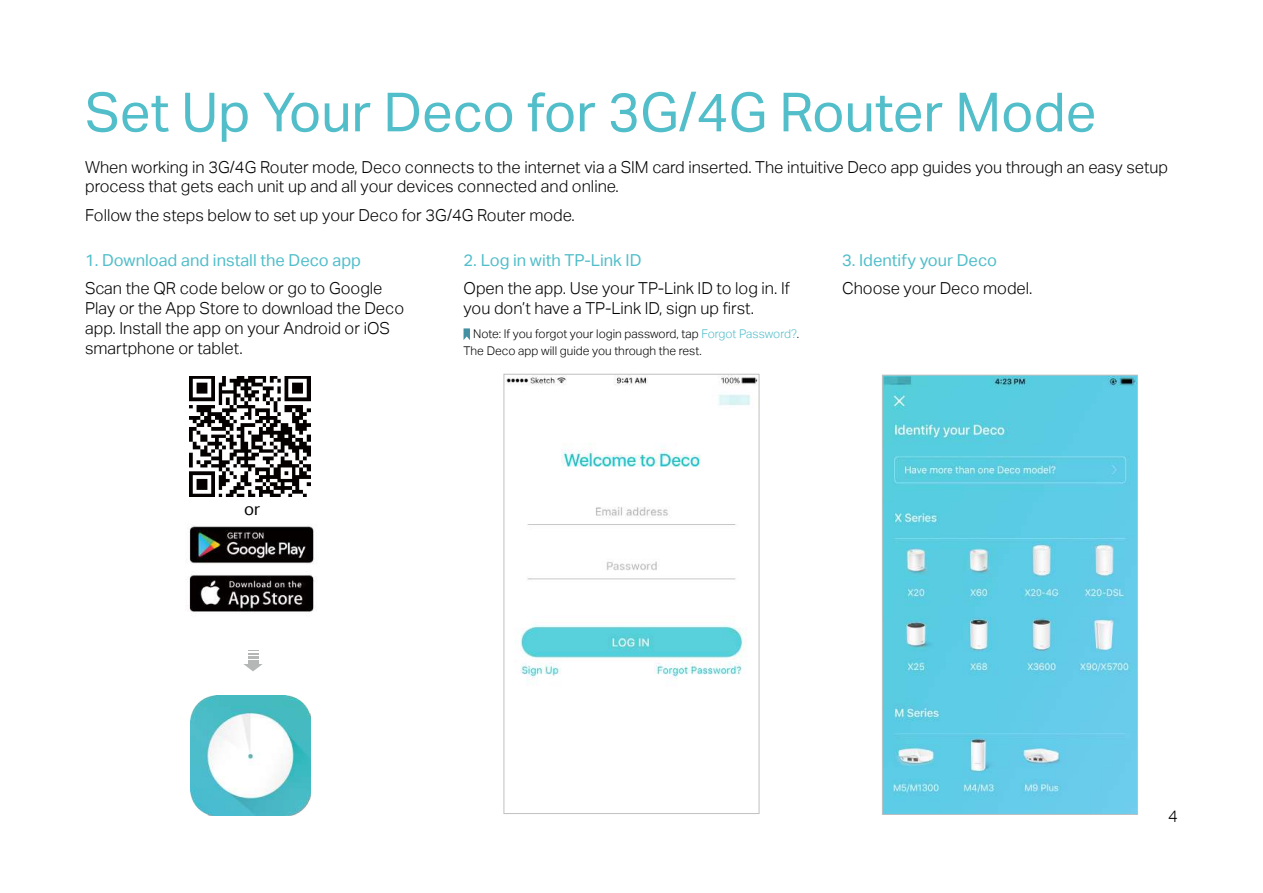
<style>
.page{position:relative;width:1263px;height:893px;background:#fff}
.page>*{position:absolute;margin:0;border:0;box-sizing:border-box;transform-origin:0 0}
.t1{font:54px "TP Link Aktiv Regular";color:#51beca}
.t2{font:16.65px "TP Link Aktiv Regular";color:#000}
.t3{font:16.5px/19.8px "TP Link Aktiv Light";color:#000}
.t4{font:16.5px "TP Link Aktiv Regular";color:#51beca}
.t5{font:12px/16.6px "TP Link Aktiv Light";color:#000}
.s1{color:#51beca}
</style>
<div class="page">
<svg style="left:243px;top:664px;width:20px;height:7px"></svg>
<div style="left:248px;top:660px;width:10px;height:6px;background:#b5b6b6"></div>
<svg style="left:248px;top:653px;width:10px;height:5px"></svg>
<img style="left:189px;top:525px;width:128px;height:87px">
<img style="left:190px;top:376px;width:120px;height:121px">
<img style="left:191px;top:696px;width:119px;height:120px">
<svg style="left:463px;top:328px;width:7px;height:12px"></svg>
<img style="left:506px;top:376px;width:251px;height:306px">
<div style="left:504px;top:374px;width:255px;height:440px;border:1px solid #bfc0c0"></div>
<img style="left:884px;top:377px;width:252px;height:436px">
<div style="left:882px;top:375px;width:256px;height:440px;border:1px solid #bfc0c0"></div>
<h1 class="t1" style="left:85px;top:81px;width:1013px">Set Up Your Deco for 3G/4G Router Mode</h1>
<p class="t3" style="left:85px;top:157px;width:1084px">When working in 3G/4G Router mode, Deco connects to the internet via a SIM card inserted. The intuitive Deco app guides you through an easy setup process that gets each unit up and all your devices connected and online.</p>
<p class="t3" style="left:85px;top:205px;width:491px">Follow the steps below to set up your Deco for 3G/4G Router mode.</p>
<p class="t4" style="left:85px;top:251px;width:277px">1. Download and install the Deco app</p>
<p class="t3" style="left:85px;top:279px;width:321px">Scan the QR code below or go to Google Play or the App Store to download the Deco app. Install the app on your Android or iOS smartphone or tablet.</p>
<p class="t4" style="left:842px;top:251px;width:157px">3. Identify your Deco</p>
<p class="t3" style="left:842px;top:279px;width:192px">Choose your Deco model.</p>
<p class="t4" style="left:463px;top:251px;width:179px">2. Log in with TP-Link ID</p>
<p class="t3" style="left:463px;top:279px;width:328px">Open the app. Use your TP-Link ID to log in. If you don’t have a TP-Link ID, sign up first.</p>
<p class="t5" style="left:463px;top:326px;width:337px;text-indent:10px">Note: If you forgot your login password, tap <span class="s1">Forgot Password?</span>.<br>The Deco app will guide you through the rest.</p>
<p class="t2" style="left:244px;top:499px;width:18px">or</p>
<p class="t3" style="left:1168px;top:806px;width:11px">4</p>
</div>
